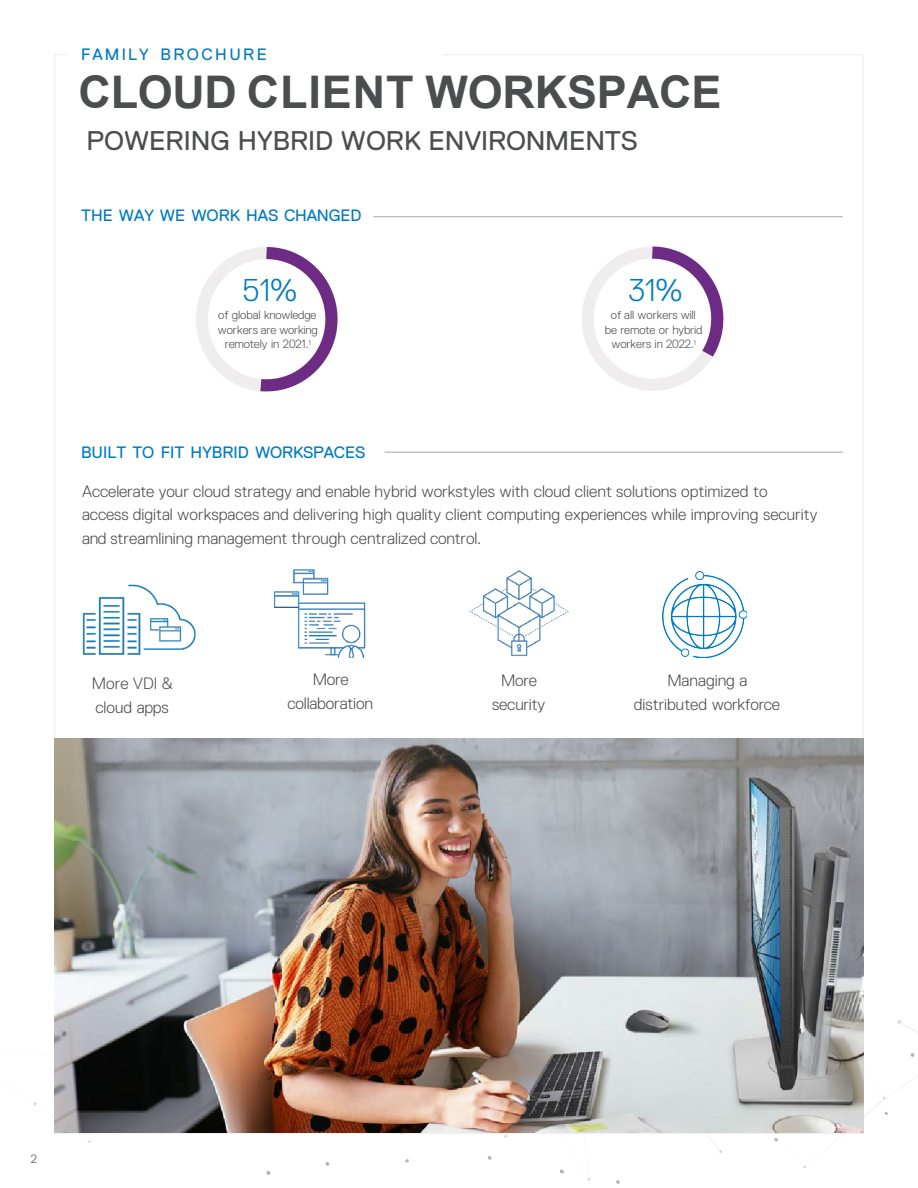
<style>
.page{position:relative;width:918px;height:1188px;background:#fff}
.page>*{position:absolute;margin:0;border:0;box-sizing:border-box;transform-origin:0 0}
.t1{font:700 45px "Arial";letter-spacing:-.005em;color:#4c4d4f}
.t2{font:300 31.5px "Dell Replica";color:#007bc2}
.t3{font:27px "Dell Replica";color:#4c4d4f}
.t4{font:300 16.5px/24px "Dell Replica";color:#4c4d4f;text-align:center}
.t5{font:16.5px "Dell Replica";color:#007bc2}
.t6{font:16.5px "Dell Replica";letter-spacing:.145em;color:#007bc2}
.t7{font:300 12px/14.4px "Dell Replica";letter-spacing:-.01em;color:#4c4d4f;text-align:center}
</style>
<div class="page">
<svg style="left:33px;top:974px;width:885px;height:210px"></svg>
<img style="left:55px;top:739px;width:809px;height:394px">
<hr style="left:374px;top:216px;width:469px;height:1px;background:#a7a9ac">
<hr style="left:384px;top:452px;width:459px;height:1px;background:#a7a9ac">
<img style="left:82px;top:584px;width:114px;height:71px">
<img style="left:469px;top:570px;width:100px;height:86px">
<img style="left:275px;top:569px;width:91px;height:88px">
<img style="left:662px;top:571px;width:85px;height:86px">
<svg style="left:196px;top:247px;width:142px;height:145px"></svg>
<svg style="left:582px;top:246px;width:142px;height:145px"></svg>
<p class="t6" style="left:81px;top:45px;width:187px">FAMILY BROCHURE</p>
<h2 class="t1" style="left:79px;top:60px;width:644px">CLOUD CLIENT WORKSPACE</h2>
<h2 class="t3" style="left:86px;top:126px;width:553px">POWERING HYBRID WORK ENVIRONMENTS</h2>
<p class="t5" style="left:81px;top:206px;width:282px">THE WAY WE WORK HAS CHANGED</p>
<p class="t2" style="left:242px;top:273px;width:56px">51%</p>
<p class="t7" style="left:218px;top:308px;width:100px">of global knowledge</p>
<p class="t7" style="left:218px;top:322px;width:102px">workers are working remotely in 2021.<sup>1</sup></p>
<p class="t2" style="left:629px;top:273px;width:55px">31%</p>
<p class="t7" style="left:611px;top:308px;width:86px">of all workers will</p>
<p class="t7" style="left:605px;top:322px;width:99px">be remote or hybrid workers in 2022.<sup>1</sup></p>
<p class="t5" style="left:81px;top:443px;width:286px">BUILT TO FIT HYBRID WORKSPACES</p>
<p class="t4" style="left:82px;top:479px;width:737px;text-align:left">Accelerate your cloud strategy and enable hybrid workstyles with cloud client solutions optimized to access digital workspaces and delivering high quality client computing experiences while improving security and streamlining management through centralized control.</p>
<p class="t4" style="left:288px;top:667px;width:87px">More collaboration</p>
<p class="t4" style="left:634px;top:668px;width:148px">Managing a distributed workforce</p>
<p class="t4" style="left:92px;top:672px;width:82px;text-align:left">More VDI &amp; cloud apps</p>
<p class="t4" style="left:492px;top:669px;width:55px">More security</p>
<p class="t7" style="left:31px;top:1151px;width:8px">2</p>
</div>
